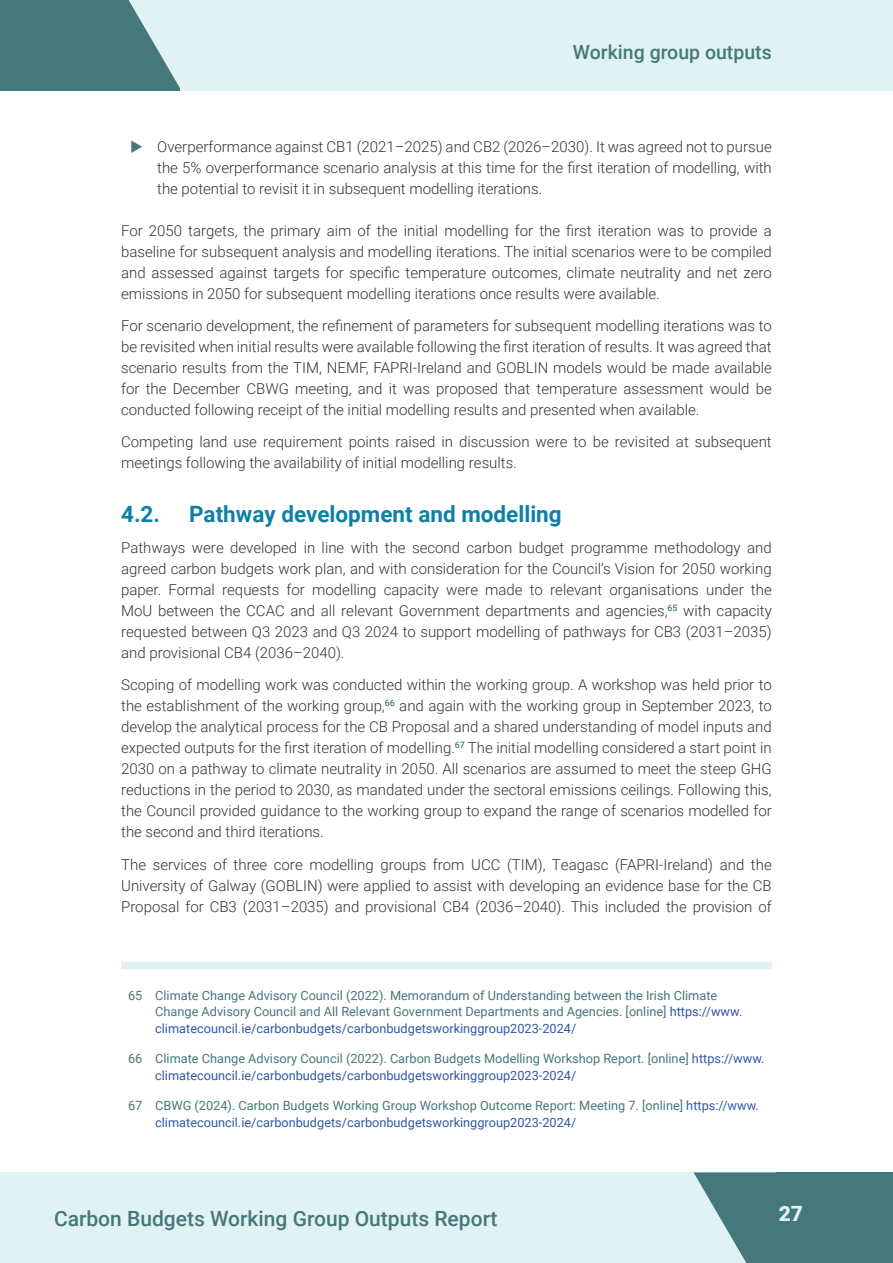
<style>
.page{position:relative;width:893px;height:1263px;background:#fff}
.page>*{position:absolute;margin:0;border:0;box-sizing:border-box;transform-origin:0 0}
.t1{font:700 22.5px "Roboto";color:#0e80a8}
.t2{font:500 21px "Roboto";color:#45787a}
.t3{font:900 21px "Roboto";color:#e1f2f5}
.t4{font:500 19.5px "Roboto";color:#45787a}
.t5{font:300 15px/21px "Roboto";color:#333;text-align:justify}
.Footnotes{font:12.75px/16.5px "Roboto";color:#45787a}
.Footnotes-2{font:12.75px/16.5px "Roboto";color:#3059a5}
.s1{color:#3059a5}
.s2{color:#45787a}
</style>
<div class="page">
<div style="left:0;top:1172px;width:893px;height:91px;background:#e1f2f5"></div>
<svg style="left:693px;top:1172px;width:83px;height:91px"></svg>
<div style="left:776px;top:1172px;width:117px;height:91px;background:#45787a"></div>
<div style="left:0;top:0;width:893px;height:91px;background:#45787a"></div>
<svg style="left:128px;top:0;width:52px;height:88px"></svg>
<div style="left:180px;top:0;width:713px;height:91px;background:#e1f2f5"></div>
<div style="left:121px;top:962px;width:651px;height:7px;background:#e1f2f5"></div>
<h3 class="t4" style="left:573px;top:39px;width:200px">Working group outputs</h3>
<p class="t5" style="left:157px;top:135px;width:616px">Overperformance against CB1 (2021–2025) and CB2 (2026–2030). It was agreed not to pursue the 5% overperformance scenario analysis at this time for the first iteration of modelling, with the potential to revisit it in subsequent modelling iterations.</p>
<p class="t5" style="left:121px;top:219px;width:652px">For 2050 targets, the primary aim of the initial modelling for the first iteration was to provide a baseline for subsequent analysis and modelling iterations. The initial scenarios were to be compiled and assessed against targets for specific temperature outcomes, climate neutrality and net zero emissions in 2050 for subsequent modelling iterations once results were available.</p>
<p class="t5" style="left:121px;top:315px;width:652px">For scenario development, the refinement of parameters for subsequent modelling iterations was to be revisited when initial results were available following the first iteration of results. It was agreed that scenario results from the TIM, NEMF, FAPRI-Ireland and GOBLIN models would be made available for the December CBWG meeting, and it was proposed that temperature assessment would be conducted following receipt of the initial modelling results and presented when available.</p>
<p class="t5" style="left:121px;top:431px;width:652px">Competing land use requirement points raised in discussion were to be revisited at subsequent meetings following the availability of initial modelling results.</p>
<p class="t1" style="left:121px;top:498px;width:40px">4.2.</p>
<p class="t1" style="left:189px;top:498px;width:374px">Pathway development and modelling</p>
<p class="t5" style="left:121px;top:537px;width:652px">Pathways were developed in line with the second carbon budget programme methodology and agreed carbon budgets work plan, and with consideration for the Council’s Vision for 2050 working paper. Formal requests for modelling capacity were made to relevant organisations under the MoU between the CCAC and all relevant Government departments and agencies,<sup>65</sup> with capacity requested between Q3 2023 and Q3 2024 to support modelling of pathways for CB3 (2031–2035) and provisional CB4 (2036–2040).</p>
<p class="t5" style="left:121px;top:674px;width:652px">Scoping of modelling work was conducted within the working group. A workshop was held prior to the establishment of the working group,<sup>66</sup> and again with the working group in September 2023, to develop the analytical process for the CB Proposal and a shared understanding of model inputs and expected outputs for the first iteration of modelling.<sup>67</sup> The initial modelling considered a start point in 2030 on a pathway to climate neutrality in 2050. All scenarios are assumed to meet the steep GHG reductions in the period to 2030, as mandated under the sectoral emissions ceilings. Following this, the Council provided guidance to the working group to expand the range of scenarios modelled for the second and third iterations.</p>
<p class="t5" style="left:121px;top:853px;width:652px">The services of three core modelling groups from UCC (TIM), Teagasc (FAPRI-Ireland) and the University of Galway (GOBLIN) were applied to assist with developing an evidence base for the CB Proposal for CB3 (2031–2035) and provisional CB4 (2036–2040). This included the provision of</p>
<p class="Footnotes" style="left:155px;top:986px;width:589px;text-indent:-27px">65 Climate Change Advisory Council (2022). Memorandum of Understanding between the Irish Climate<br>Change Advisory Council and All Relevant Government Departments and Agencies. [online] <span class="s1">https://www. climatecouncil.ie/carbonbudgets/carbonbudgetsworkinggroup2023-2024/</span></p>
<p class="Footnotes" style="left:155px;top:1050px;width:611px;text-indent:-27px">66 Climate Change Advisory Council (2022). Carbon Budgets Modelling Workshop Report. [online] <span class="s1">https://www. climatecouncil.ie/carbonbudgets/carbonbudgetsworkinggroup2023-2024/</span></p>
<p class="Footnotes-2" style="left:155px;top:1097px;width:605px;text-indent:-27px"><span class="s2">67 CBWG (2024). Carbon Budgets Working Group Workshop Outcome Report: Meeting 7. [online]</span> https://www. climatecouncil.ie/carbonbudgets/carbonbudgetsworkinggroup2023-2024/</p>
<h2 class="t2" style="left:54px;top:1204px;width:445px">Carbon Budgets Working Group Outputs Report</h2>
<h2 class="t3" style="left:779px;top:1199px;width:26px">27</h2>
</div>
